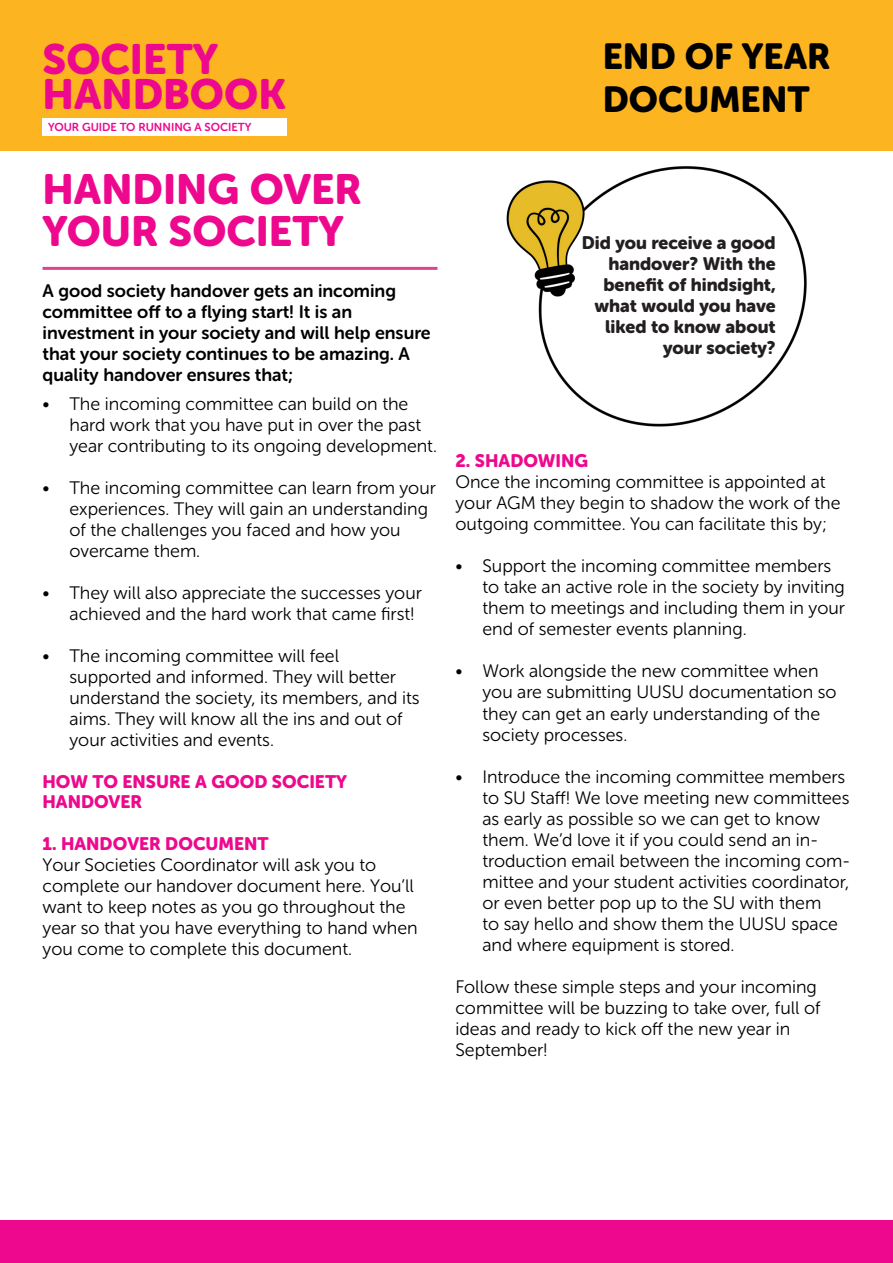
<style>
.page{position:relative;width:893px;height:1263px;background:#fff}
.page>*{position:absolute;margin:0;border:0;box-sizing:border-box;transform-origin:0 0}
.t1{font:42.15px "Museo Sans Rounded 900";color:#ed088d}
.t2{font:42px "Museo Sans Rounded 900";color:#ed088d}
.t3{font:36px/43.2px "Museo Sans Rounded 900";color:#000}
.t4{font:18px/21px "Museo Sans Rounded 300";color:#000}
.t5{font:18px/21px "Museo Sans Rounded 700";color:#000}
.t6{font:18px/21px "Museo Sans Rounded 900";color:#231f20;text-align:right}
.t7{font:18px/20.7px "Museo Sans Rounded 900";color:#ed088d}
.t8{font:11.4px "Museo Sans Rounded 700";color:#ed088d}
.s1{font-family:"Museo Sans Rounded 900";color:#ed088d}
</style>
<div class="page">
<img style="left:506px;top:166px;width:301px;height:261px">
<div style="left:0;top:1220px;width:893px;height:43px;background:#ed088d"></div>
<div style="left:0;top:0;width:893px;height:151px;background:#fcb420"></div>
<div style="left:43px;top:118px;width:244px;height:18px;background:#fff"></div>
<hr style="left:43px;top:267px;width:394px;height:3px;background:#d94791">
<p class="t1" style="left:43px;top:35px;width:177px">SOCIETY</p>
<p class="t1" style="left:43px;top:70px;width:245px">HANDBOOK</p>
<p class="t8" style="left:48px;top:120px;width:205px">YOUR GUIDE TO RUNNING A SOCIETY</p>
<p class="t2" style="left:43px;top:165px;width:320px">HANDING OVER</p>
<p class="t2" style="left:43px;top:207px;width:303px">YOUR SOCIETY</p>
<p class="t5" style="left:43px;top:280px;width:355px">A good society handover gets an incoming committee off to a flying start! It is an</p>
<p class="t5" style="left:43px;top:322px;width:390px">investment in your society and will help ensure that your society continues to be amazing. A quality handover ensures that;</p>
<p class="t4" style="left:70px;top:393px;width:369px;text-indent:-27px">• The incoming committee can build on the hard work that you have put in over the past year contributing to its ongoing development.</p>
<p class="t4" style="left:70px;top:477px;width:368px;text-indent:-27px">• The incoming committee can learn from your experiences. They will gain an understanding of the challenges you faced and how you overcame them.</p>
<p class="t4" style="left:70px;top:582px;width:354px;text-indent:-27px">• They will also appreciate the successes your achieved and the hard work that came first!</p>
<p class="t4" style="left:70px;top:645px;width:351px;text-indent:-27px">• The incoming committee will feel supported and informed. They will better understand the society, its members, and its aims. They will know all the ins and out of your activities and events.</p>
<p class="t7" style="left:43px;top:771px;width:306px">HOW TO ENSURE A GOOD SOCIETY<br>HANDOVER</p>
<p class="t4" style="left:43px;top:834px;width:377px"><span class="s1">1. HANDOVER DOCUMENT<br></span>Your Societies Coordinator will ask you to complete our handover document here. You’ll want to keep notes as you go throughout the year so that you have everything to hand when you come to complete this document.</p>
<p class="t3" style="left:603px;top:35px;width:229px">END OF YEAR<br>DOCUMENT</p>
<p class="t6" style="left:582px;top:232px;width:195px">Did you receive a good handover? With the benefit of hindsight, what would you have liked to know about your society?</p>
<p class="t7" style="left:455px;top:451px;width:134px">2. SHADOWING</p>
<p class="t4" style="left:455px;top:472px;width:387px">Once the incoming committee is appointed at your AGM they begin to shadow the work of the outgoing committee. You can facilitate this by;</p>
<p class="t4" style="left:482px;top:556px;width:364px;text-indent:-27px">• Support the incoming committee members to take an active role in the society by inviting them to meetings and including them in your end of semester events planning.</p>
<p class="t4" style="left:482px;top:661px;width:355px;text-indent:-27px">• Work alongside the new committee when you are submitting UUSU documentation so they can get an early understanding of the society processes.</p>
<p class="t4" style="left:482px;top:766px;width:369px;text-indent:-27px">• Introduce the incoming committee members to SU Staff! We love meeting new committees as early as possible so we can get to know them. We’d love it if you could send an in&shy;troduction email between the incoming com&shy;mittee and your student activities coordinator, or even better pop up to the SU with them<br>to say hello and show them the UUSU space and where equipment is stored.</p>
<p class="t4" style="left:455px;top:976px;width:367px">Follow these simple steps and your incoming committee will be buzzing to take over, full of ideas and ready to kick off the new year in</p>
<p class="t4" style="left:455px;top:1039px;width:94px">September!</p>
</div>
